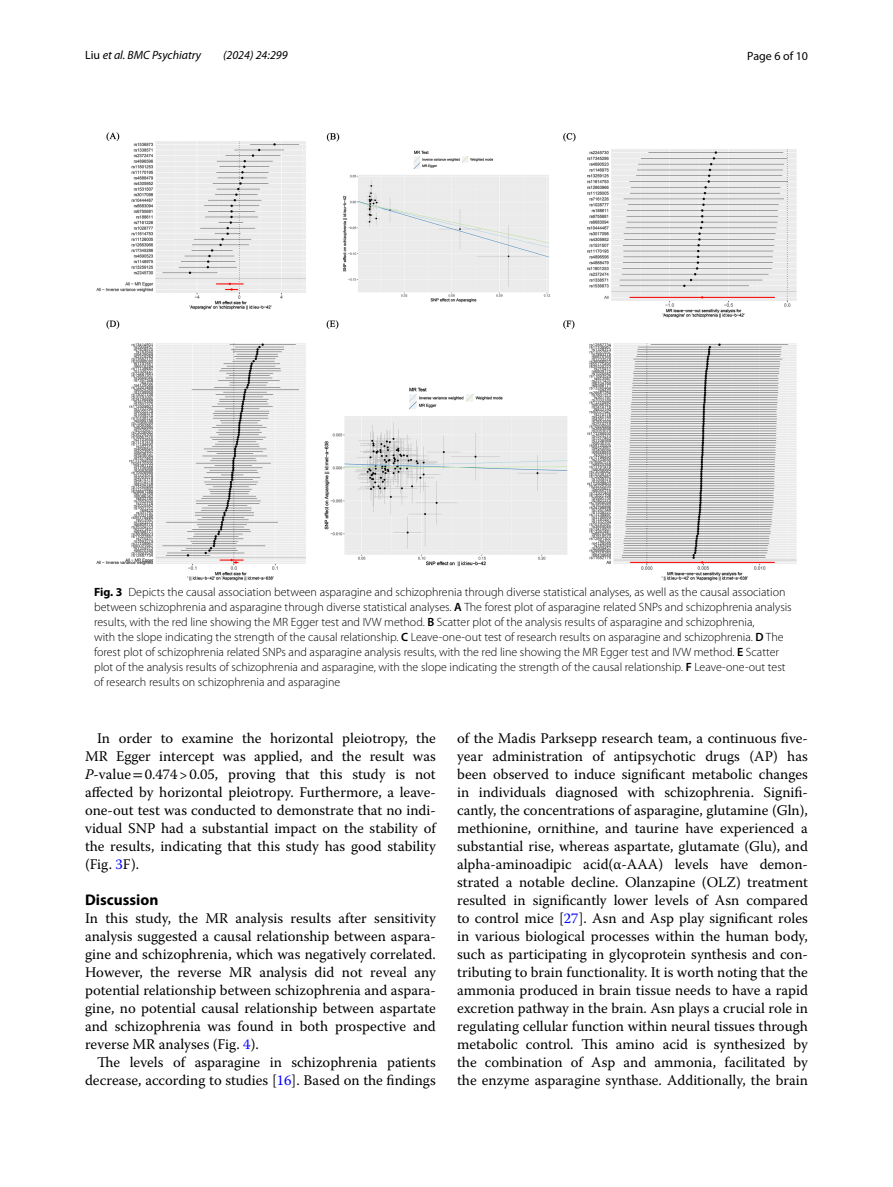
<style>
.page{position:relative;width:893px;height:1187px;background:#fff}
.page>*{position:absolute;margin:0;border:0;box-sizing:border-box;transform-origin:0 0}
.t1{font:700 15.45px "Myriad Pro";color:#000}
.t2{font:14.7px/18px "Warnock Pro";color:#000;text-align:justify}
.t3{font:300 12px/15px "Myriad Pro";color:#000}
.t4{font:italic 12px "Myriad Pro";color:#000}
.t5{font:12px "Myriad Pro";color:#000}
.s1{font-style:normal}
.s2{font-weight:700}
.s3{font-weight:600}
.s4{font-style:italic}
.s5{font-family:"STIX"}
.s6{color:#00f}
</style>
<div class="page">
<img style="left:96px;top:133px;width:701px;height:448px">
<p class="t4" style="left:85px;top:48px;width:118px"><span class="s1">Liu</span> et al. BMC Psychiatry</p>
<p class="t4" style="left:223px;top:48px;width:66px">(2024) 24:299</p>
<p class="t5" style="left:747px;top:48px;width:62px">Page 6 of 10</p>
<p class="t3" style="left:94px;top:584px;width:699px"><span class="s2">Fig. 3</span> Depicts the causal association between asparagine and schizophrenia through diverse statistical analyses, as well as the causal association between schizophrenia and asparagine through diverse statistical analyses. <span class="s3">A</span> The forest plot of asparagine related SNPs and schizophrenia analysis results, with the red line showing the MR Egger test and IVW method. <span class="s3">B</span> Scatter plot of the analysis results of asparagine and schizophrenia,<br>with the slope indicating the strength of the causal relationship. <span class="s3">C</span> Leave-one-out test of research results on asparagine and schizophrenia. <span class="s3">D</span> The forest plot of schizophrenia related SNPs and asparagine analysis results, with the red line showing the MR Egger test and IVW method. <span class="s3">E</span> Scatter plot of the analysis results of schizophrenia and asparagine, with the slope indicating the strength of the causal relationship. <span class="s3">F</span> Leave-one-out test of research results on schizophrenia and asparagine</p>
<p class="t2" style="left:85px;top:728px;width:352px;text-indent:12px">In order to examine the horizontal pleiotropy, the MR Egger intercept was applied, and the result was <span class="s4">P</span>-value<span class="s5">=</span>0.474&gt;0.05, proving that this study is not affected by horizontal pleiotropy. Furthermore, a leave&shy;one-out test was conducted to demonstrate that no indi&shy;vidual SNP had a substantial impact on the stability of the results, indicating that this study has good stability (Fig. <span class="s6">3</span>F).</p>
<p class="t1" style="left:85px;top:889px;width:75px">Discussion</p>
<p class="t2" style="left:85px;top:908px;width:352px">In this study, the MR analysis results after sensitivity analysis suggested a causal relationship between aspara&shy;gine and schizophrenia, which was negatively correlated.<br>However, the reverse MR analysis did not reveal any potential relationship between schizophrenia and aspara&shy;gine, no potential causal relationship between aspartate and schizophrenia was found in both prospective and reverse MR analyses (Fig. <span class="s6">4</span>).</p>
<p class="t2" style="left:85px;top:1052px;width:352px;text-align:right">The levels of asparagine in schizophrenia patients decrease, according to studies [<span class="s6">16</span>]. Based on the findings</p>
<p class="t2" style="left:457px;top:728px;width:352px">of the Madis Parksepp research team, a continuous five&shy;year administration of antipsychotic drugs (AP) has been observed to induce significant metabolic changes in individuals diagnosed with schizophrenia. Signifi&shy;cantly, the concentrations of asparagine, glutamine (Gln), methionine, ornithine, and taurine have experienced a substantial rise, whereas aspartate, glutamate (Glu), and alpha-aminoadipic acid(α-AAA) levels have demon&shy;strated a notable decline. Olanzapine (OLZ) treatment resulted in significantly lower levels of Asn compared to control mice [<span class="s6">27</span>]. Asn and Asp play significant roles in various biological processes within the human body, such as participating in glycoprotein synthesis and con&shy;tributing to brain functionality. It is worth noting that the ammonia produced in brain tissue needs to have a rapid excretion pathway in the brain. Asn plays a crucial role in regulating cellular function within neural tissues through metabolic control. This amino acid is synthesized by the combination of Asp and ammonia, facilitated by the enzyme asparagine synthase. Additionally, the brain</p>
</div>
